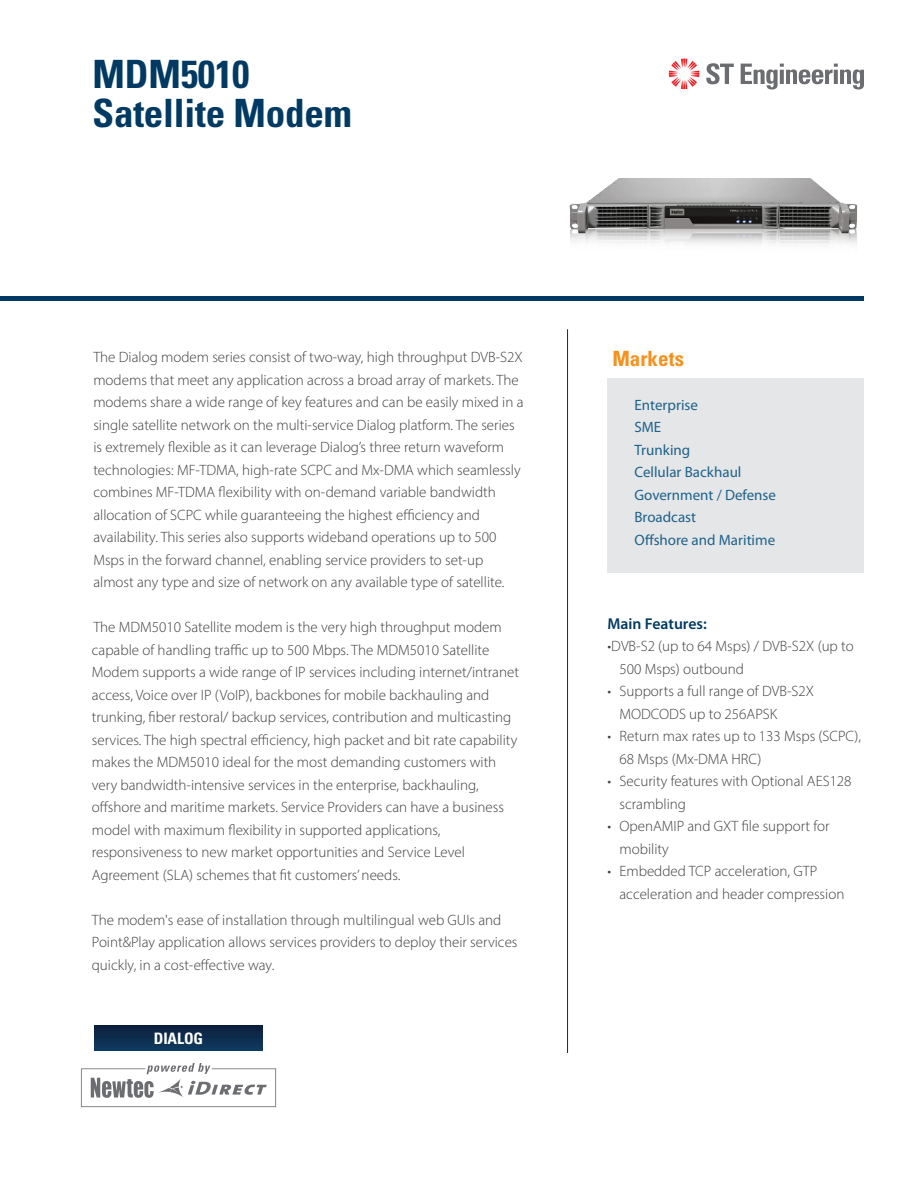
<style>
.page{position:relative;width:918px;height:1188px;background:#fff}
.page>*{position:absolute;margin:0;border:0;box-sizing:border-box;transform-origin:0 0}
.t1{font:700 condensed 39px/39px "Univers LT Std";letter-spacing:-.005em;color:#003a62}
.t2{font:700 condensed 21px "Univers LT Std";letter-spacing:.005em;color:#f6911e}
.t3{font:600 15.75px "Myriad Pro";color:#003a62}
.t4{font:700 condensed 15.75px "Univers LT Std";letter-spacing:-.005em;color:#fff}
.t5{font:300 15px/22.5px "Myriad Pro";color:#3e3e3f}
.t6{font:15px "Myriad Pro";color:#1e628a}
</style>
<div class="page">
<div style="left:608px;top:378px;width:256px;height:194px;background:#e5e6e8"></div>
<div style="left:0;top:296px;width:864px;height:5px;background:#003a62"></div>
<img style="left:569px;top:178px;width:288px;height:66px">
<hr style="left:567px;top:329px;width:1px;height:724px;background:#003a62">
<svg style="left:94px;top:1025px;width:169px;height:25px"></svg>
<svg style="left:81px;top:1063px;width:195px;height:44px"></svg>
<svg style="left:669px;top:59px;width:31px;height:30px"></svg>
<svg style="left:706px;top:63px;width:28px;height:21px"></svg>
<svg style="left:741px;top:64px;width:123px;height:26px"></svg>
<p class="t1" style="left:93px;top:55px;width:261px">MDM5010<br>Satellite Modem</p>
<p class="t5" style="left:93px;top:346px;width:432px">The Dialog modem series consist of two-way, high throughput DVB-S2X modems that meet any application across a broad array of markets. The modems share a wide range of key features and can be easily mixed in a single satellite network on the multi-service Dialog platform. The series is extremely flexible as it can leverage Dialog’s three return waveform technologies: MF-TDMA, high-rate SCPC and Mx-DMA which seamlessly combines MF-TDMA flexibility with on-demand variable bandwidth allocation of SCPC while guaranteeing the highest efficiency and availability. This series also supports wideband operations up to 500<br>Msps in the forward channel, enabling service providers to set-up almost any type and size of network on any available type of satellite.</p>
<p class="t5" style="left:92px;top:616px;width:429px">The MDM5010 Satellite modem is the very high throughput modem capable of handling traffic up to 500 Mbps. The MDM5010 Satellite Modem supports a wide range of IP services including internet/intranet access, Voice over IP (VoIP), backbones for mobile backhauling and trunking, fiber restoral/ backup services, contribution and multicasting services. The high spectral efficiency, high packet and bit rate capability makes the MDM5010 ideal for the most demanding customers with very bandwidth-intensive services in the enterprise, backhauling, offshore and maritime markets. Service Providers can have a business model with maximum flexibility in supported applications, responsiveness to new market opportunities and Service Level Agreement (SLA) schemes that fit customers’ needs.</p>
<p class="t5" style="left:92px;top:908px;width:427px">The modem's ease of installation through multilingual web GUIs and<br>Point&amp;Play application allows services providers to deploy their services quickly, in a cost-effective way.</p>
<p class="t4" style="left:154px;top:1029px;width:51px">DIALOG</p>
<p class="t2" style="left:612px;top:346px;width:73px">Markets</p>
<p class="t6" style="left:634px;top:395px;width:65px">Enterprise</p>
<p class="t6" style="left:634px;top:418px;width:28px">SME</p>
<p class="t6" style="left:634px;top:440px;width:57px">Trunking</p>
<p class="t6" style="left:634px;top:463px;width:108px">Cellular Backhaul</p>
<p class="t6" style="left:634px;top:485px;width:143px">Government / Defense</p>
<p class="t6" style="left:634px;top:508px;width:63px">Broadcast</p>
<p class="t6" style="left:634px;top:530px;width:142px">Offshore and Maritime</p>
<p class="t3" style="left:608px;top:613px;width:101px">Main Features:</p>
<p class="t5" style="left:620px;top:635px;width:236px;text-indent:-12px">•DVB-S2 (up to 64 Msps) / DVB-S2X (up to<br>500 Msps) outbound</p>
<p class="t5" style="left:620px;top:680px;width:196px;text-indent:-12px">• Supports a full range of DVB-S2X<br>MODCODS up to 256APSK</p>
<p class="t5" style="left:620px;top:725px;width:243px;text-indent:-12px">• Return max rates up to 133 Msps (SCPC),<br>68 Msps (Mx-DMA HRC)</p>
<p class="t5" style="left:620px;top:770px;width:234px;text-indent:-12px">• Security features with Optional AES128 scrambling</p>
<p class="t5" style="left:620px;top:815px;width:212px;text-indent:-12px">• OpenAMIP and GXT file support for mobility</p>
<p class="t5" style="left:620px;top:860px;width:226px;text-indent:-12px">• Embedded TCP acceleration, GTP acceleration and header compression</p>
</div>
